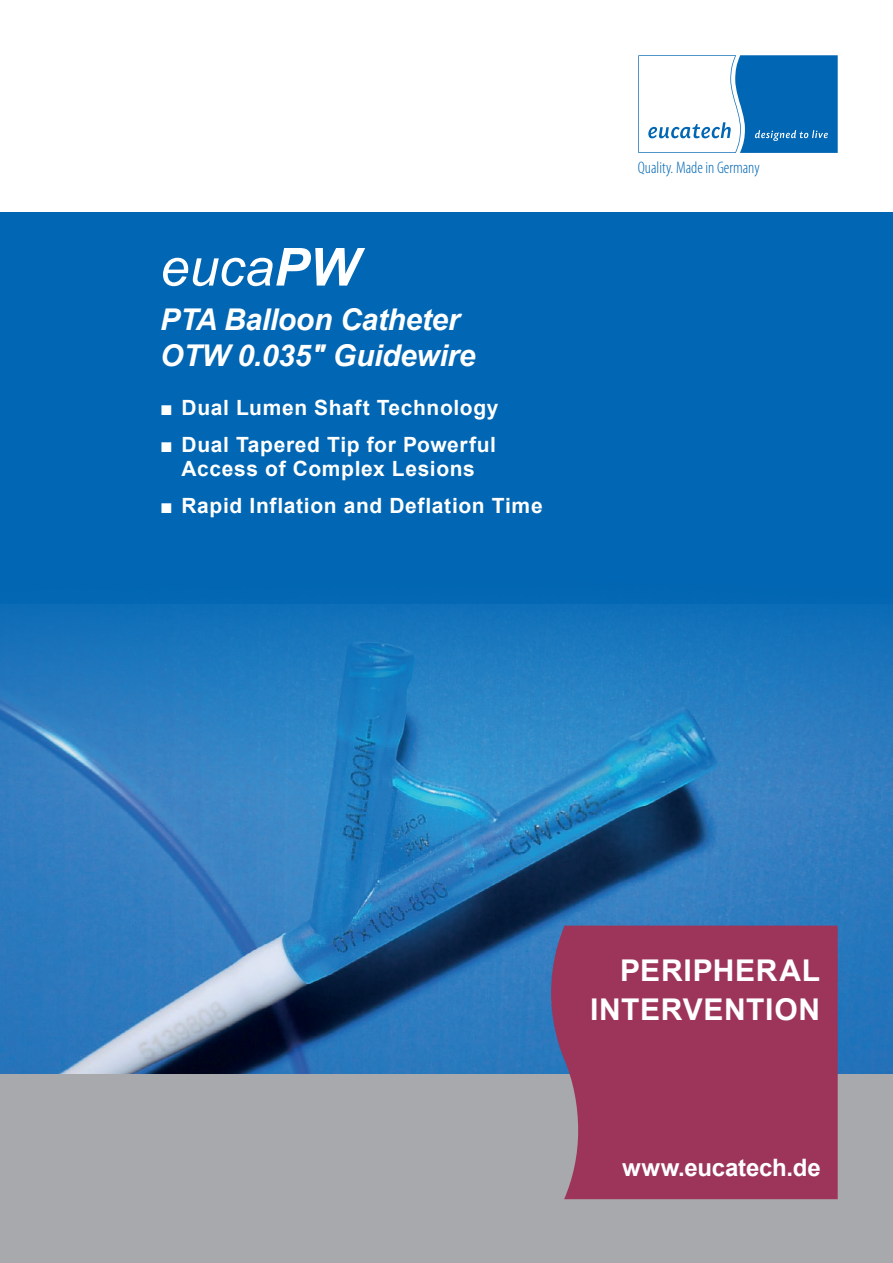
<style>
.page{position:relative;width:893px;height:1263px;background:#fff}
.page>*{position:absolute;margin:0;border:0;box-sizing:border-box;transform-origin:0 0}
.t1{font:italic 52.5px "Arial";color:#fff}
.t2{font:italic 700 30px/36px "Arial";letter-spacing:-.01em;color:#fff}
.t3{font:700 30px/39px "Arial";letter-spacing:.02em;color:#fff;text-align:right}
.t4{font:700 24px "Arial";letter-spacing:-.01em;color:#fff}
.t5{font:700 21px/24px "Arial";letter-spacing:.03em;color:#fff;text-align:center}
.t6{font:300 condensed 16.8px "Myriad Pro";color:#0166b3}
.s1{font-weight:700}
</style>
<div class="page">
<div style="left:0;top:1018px;width:893px;height:245px;background:#a8a9ad"></div>
<img style="left:0;top:604px;width:893px;height:470px">
<div style="left:0;top:213px;width:893px;height:391px;background:#0166b3"></div>
<svg style="left:638px;top:55px;width:200px;height:98px"></svg>
<div style="left:551px;top:925px;width:287px;height:274px;background:#9d355b"></div>
<h1 class="t1" style="left:160px;top:233px;width:200px">euca<span class="s1">PW</span></h1>
<h2 class="t2" style="left:160px;top:302px;width:317px">PTA Balloon Catheter<br>OTW 0.035" Guidewire</h2>
<p class="t5" style="left:160px;top:396px;width:340px">■ Dual Lumen Shaft Technology</p>
<p class="t5" style="left:160px;top:433px;width:337px">■ Dual Tapered Tip for Powerful<br>Access of Complex Lesions</p>
<p class="t5" style="left:160px;top:494px;width:384px">■ Rapid Inflation and Deflation Time</p>
<p class="t6" style="left:638px;top:159px;width:123px">Quality. Made in Germany</p>
<h2 class="t3" style="left:590px;top:952px;width:232px">PERIPHERAL<br>INTERVENTION</h2>
<p class="t4" style="left:622px;top:1150px;width:200px">www.eucatech.de</p>
</div>
